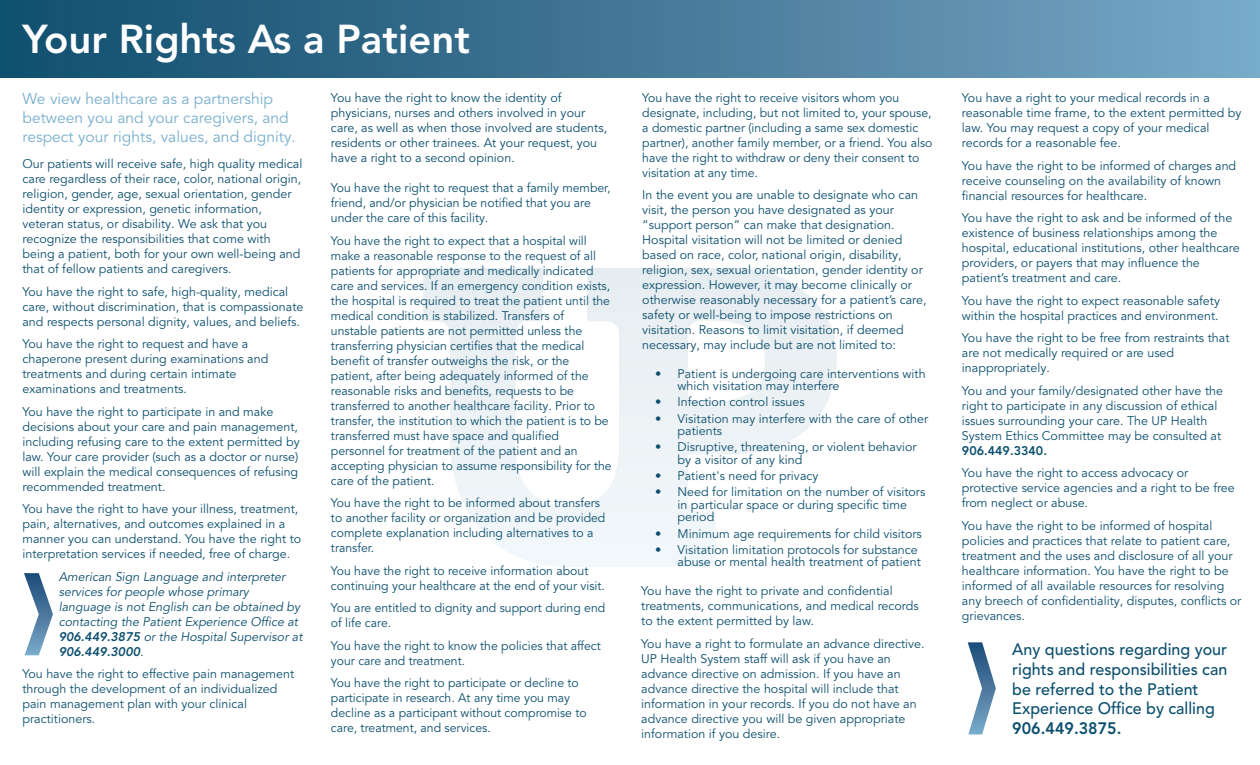
<style>
.page{position:relative;width:1260px;height:765px;background:#fff}
.page>*{position:absolute;margin:0;border:0;box-sizing:border-box;transform-origin:0 0}
.t1{font:800 40px "Avenir LT Pro";color:#fff}
.t2{font:500 16.5px/19.9px "Avenir LT Pro";color:#0c4f6e}
.t3{font:800 16.5px "Avenir LT Pro";color:#0c4f6e}
.t4{font:15.62px/18.8px "Avenir LT Pro";color:#79afce}
.t5{font:12.5px/15px "Avenir LT Pro";color:#0c4f6e}
.t6{font:italic 12.5px/15px "Avenir LT Pro";color:#0c4f6e}
.t7{font:800 12.5px "Avenir LT Pro";color:#0c4f6e}
.s1{font-weight:800}
</style>
<div class="page">
<div style="left:0;top:0;width:1260px;height:78px;background:linear-gradient(to right,#0f4c6b,#79a7c5)"></div>
<svg style="left:968px;top:642px;width:28px;height:92px"></svg>
<svg style="left:24px;top:573px;width:29px;height:82px"></svg>
<h1 class="t1" style="left:22px;top:15px;width:449px">Your Rights As a Patient</h1>
<p class="t4" style="left:22px;top:90px;width:275px">We view healthcare as a partnership between you and your caregivers, and respect your rights, values, and dignity.</p>
<p class="t5" style="left:22px;top:157px;width:281px">Our patients will receive safe, high quality medical care regardless of their race, color, national origin, religion, gender, age, sexual orientation, gender identity or expression, genetic information, veteran status, or disability. We ask that you recognize the responsibilities that come with being a patient, both for your own well-being and that of fellow patients and caregivers.</p>
<p class="t5" style="left:22px;top:284px;width:283px">You have the right to safe, high-quality, medical care, without discrimination, that is compassionate and respects personal dignity, values, and beliefs.</p>
<p class="t5" style="left:22px;top:337px;width:247px">You have the right to request and have a chaperone present during examinations and treatments and during certain intimate examinations and treatments.</p>
<p class="t5" style="left:22px;top:404px;width:279px">You have the right to participate in and make decisions about your care and pain management, including refusing care to the extent permitted by law. Your care provider (such as a doctor or nurse) will explain the medical consequences of refusing recommended treatment.</p>
<p class="t5" style="left:22px;top:502px;width:280px">You have the right to have your illness, treatment, pain, alternatives, and outcomes explained in a manner you can understand. You have the right to interpretation services if needed, free of charge.</p>
<p class="t6" style="left:59px;top:569px;width:245px">American Sign Language and interpreter services for people whose primary language is not English can be obtained by contacting the Patient Experience Office at <span class="s1">906.449.3875</span> or the Hospital Supervisor at <span class="s1">906.449.3000</span>.</p>
<p class="t5" style="left:22px;top:667px;width:273px">You have the right to effective pain management through the development of an individualized pain management plan with your clinical practitioners.</p>
<p class="t5" style="left:331px;top:90px;width:278px">You have the right to know the identity of physicians, nurses and others involved in your care, as well as when those involved are students, residents or other trainees. At your request, you have a right to a second opinion.</p>
<p class="t5" style="left:331px;top:180px;width:281px">You have the right to request that a family member, friend, and/or physician be notified that you are under the care of this facility.</p>
<p class="t5" style="left:331px;top:233px;width:282px">You have the right to expect that a hospital will make a reasonable response to the request of all patients for appropriate and medically indicated care and services. If an emergency condition exists, the hospital is required to treat the patient until the medical condition is stabilized. Transfers of unstable patients are not permitted unless the transferring physician certifies that the medical benefit of transfer outweighs the risk, or the patient, after being adequately informed of the reasonable risks and benefits, requests to be transferred to another healthcare facility. Prior to transfer, the institution to which the patient is to be transferred must have space and qualified personnel for treatment of the patient and an accepting physician to assume responsibility for the care of the patient.</p>
<p class="t5" style="left:331px;top:495px;width:276px">You have the right to be informed about transfers to another facility or organization and be provided complete explanation including alternatives to a transfer.</p>
<p class="t5" style="left:331px;top:563px;width:276px">You have the right to receive information about continuing your healthcare at the end of your visit.</p>
<p class="t5" style="left:331px;top:600px;width:276px">You are entitled to dignity and support during end of life care.</p>
<p class="t5" style="left:331px;top:638px;width:271px">You have the right to know the policies that affect your care and treatment.</p>
<p class="t5" style="left:331px;top:675px;width:257px">You have the right to participate or decline to participate in research. At any time you may decline as a participant without compromise to care, treatment, and services.</p>
<p class="t5" style="left:642px;top:90px;width:292px">You have the right to receive visitors whom you designate, including, but not limited to, your spouse, a domestic partner (including a same sex domestic partner), another family member, or a friend. You also have the right to withdraw or deny their consent to visitation at any time.</p>
<p class="t5" style="left:642px;top:188px;width:286px">In the event you are unable to designate who can visit, the person you have designated as your “support person” can make that designation.<br>Hospital visitation will not be limited or denied based on race, color, national origin, disability, religion, sex, sexual orientation, gender identity or expression. However, it may become clinically or otherwise reasonably necessary for a patient’s care, safety or well-being to impose restrictions on visitation. Reasons to limit visitation, if deemed necessary, may include but are not limited to:</p>
<p class="t5" style="left:678px;top:367px;width:250px;line-height:12.5px;text-indent:-22px">• Patient is undergoing care interventions with which visitation may interfere</p>
<p class="t5" style="left:655px;top:395px;width:151px">• Infection control issues</p>
<p class="t5" style="left:678px;top:412px;width:252px;line-height:12.5px;text-indent:-22px">• Visitation may interfere with the care of other patients</p>
<p class="t5" style="left:678px;top:441px;width:241px;line-height:12.5px;text-indent:-22px">• Disruptive, threatening, or violent behavior by a visitor of any kind</p>
<p class="t5" style="left:655px;top:469px;width:165px">• Patient's need for privacy</p>
<p class="t5" style="left:678px;top:486px;width:249px;line-height:12.5px;text-indent:-22px">• Need for limitation on the number of visitors in particular space or during specific time period</p>
<p class="t5" style="left:655px;top:526px;width:268px">• Minimum age requirements for child visitors</p>
<p class="t5" style="left:655px;top:544px;width:267px;line-height:12.5px;text-align:right">• Visitation limitation protocols for substance abuse or mental health treatment of patient</p>
<p class="t5" style="left:641px;top:583px;width:279px">You have the right to private and confidential treatments, communications, and medical records to the extent permitted by law.</p>
<p class="t5" style="left:641px;top:636px;width:285px">You have a right to formulate an advance directive.<br>UP Health System staff will ask if you have an advance directive on admission. If you have an advance directive the hospital will include that information in your records. If you do not have an advance directive you will be given appropriate information if you desire.</p>
<p class="t5" style="left:962px;top:90px;width:281px">You have a right to your medical records in a reasonable time frame, to the extent permitted by law. You may request a copy of your medical records for a reasonable fee.</p>
<p class="t5" style="left:962px;top:158px;width:276px">You have the right to be informed of charges and receive counseling on the availability of known financial resources for healthcare.</p>
<p class="t5" style="left:962px;top:210px;width:279px">You have the right to ask and be informed of the existence of business relationships among the hospital, educational institutions, other healthcare providers, or payers that may influence the patient’s treatment and care.</p>
<p class="t5" style="left:962px;top:293px;width:260px">You have the right to expect reasonable safety within the hospital practices and environment.</p>
<p class="t5" style="left:962px;top:330px;width:269px">You have the right to be free from restraints that are not medically required or are used inappropriately.</p>
<p class="t5" style="left:962px;top:383px;width:263px">You and your family/designated other have the right to participate in any discussion of ethical issues surrounding your care. The UP Health System Ethics Committee may be consulted at</p>
<p class="t7" style="left:962px;top:443px;width:87px">906.449.3340.</p>
<p class="t5" style="left:962px;top:465px;width:274px">You have the right to access advocacy or protective service agencies and a right to be free from neglect or abuse.</p>
<p class="t5" style="left:962px;top:518px;width:281px">You have the right to be informed of hospital policies and practices that relate to patient care, treatment and the uses and disclosure of all your healthcare information. You have the right to be informed of all available resources for resolving any breech of confidentiality, disputes, conflicts or grievances.</p>
<h2 class="t2" style="left:1012px;top:639px;width:216px">Any questions regarding your rights and responsibilities can be referred to the Patient<br>Experience Office by calling</h2>
<h2 class="t3" style="left:1012px;top:719px;width:111px">906.449.3875.</h2>
</div>
